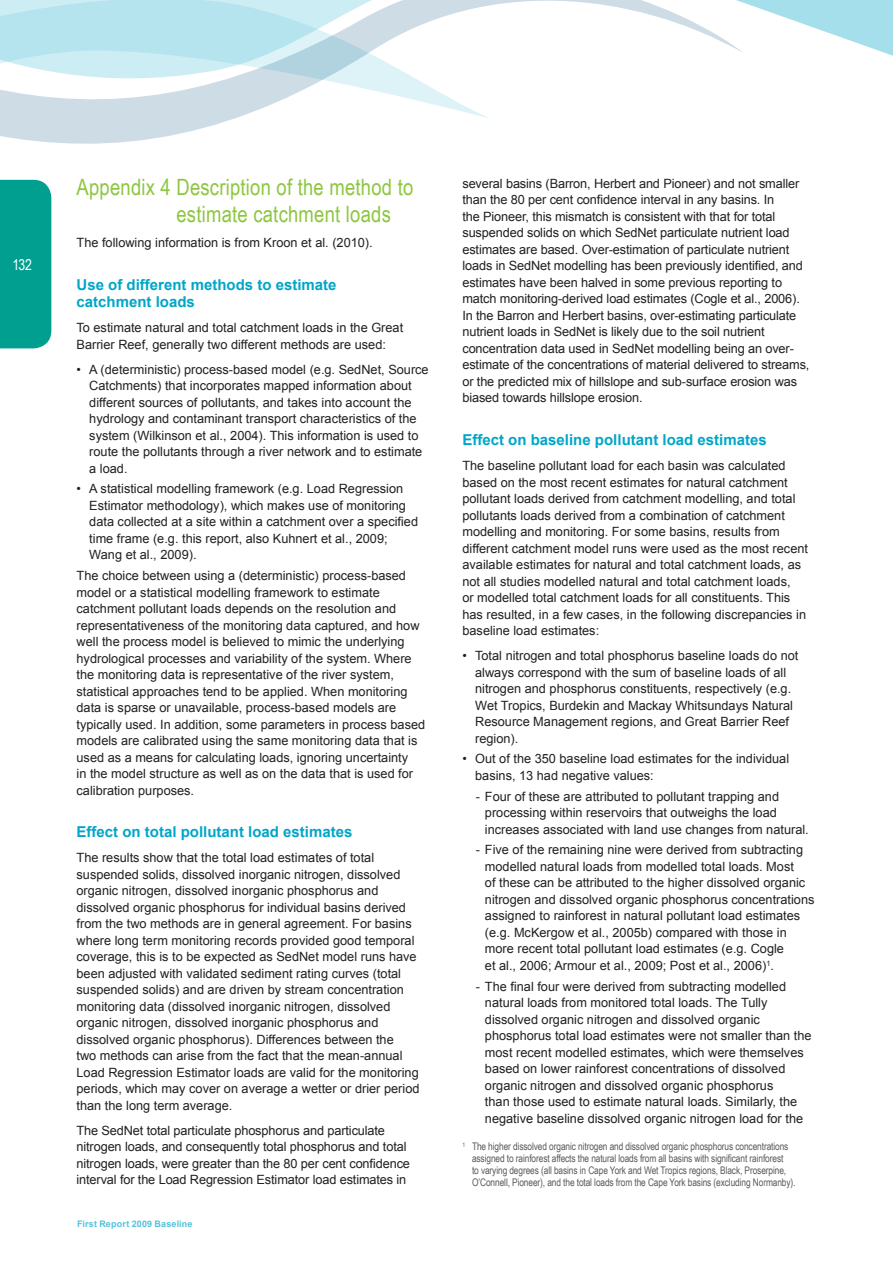
<style>
.page{position:relative;width:893px;height:1263px;background:#fff}
.page>*{position:absolute;margin:0;border:0;box-sizing:border-box;transform-origin:0 0}
.t1{font:22.5px/27px "Arial Narrow";letter-spacing:.01em;color:#8dc63f}
.t2{font:700 15px/17.2px "Arial";color:#00a6c7}
.t3{font:15px "Arial Narrow";color:#fff}
.t4{font:12.75px/16.5px "Arial";color:#231f20}
.t5{font:10.5px/12px "Arial Narrow";letter-spacing:-.01em;color:#58595b}
.t6{font:700 9px "Arial";letter-spacing:.015em;color:#54c2d9}
</style>
<div class="page">
<div style="left:0;top:180px;width:51px;height:168px;background:#009f8f"></div>
<svg style="left:0;top:0;width:731px;height:144px"></svg>
<svg style="left:731px;top:0;width:162px;height:56px"></svg>
<p class="t3" style="left:12px;top:256px;width:21px">132</p>
<h1 class="t1" style="left:176px;top:173px;width:238px;text-indent:-100px">Appendix 4 Description of the method to estimate catchment loads</h1>
<p class="t4" style="left:77px;top:234px;width:298px">The following information is from Kroon et al. (2010).</p>
<p class="t2" style="left:77px;top:276px;width:262px">Use of different methods to estimate catchment loads</p>
<p class="t4" style="left:77px;top:319px;width:328px">To estimate natural and total catchment loads in the Great<br>Barrier Reef, generally two different methods are used:</p>
<p class="t4" style="left:89px;top:361px;width:341px;text-indent:-13px">• A (deterministic) process-based model (e.g. SedNet, Source Catchments) that incorporates mapped information about different sources of pollutants, and takes into account the hydrology and contaminant transport characteristics of the system (Wilkinson et al., 2004). This information is used to route the pollutants through a river network and to estimate a load.</p>
<p class="t4" style="left:89px;top:481px;width:330px;text-indent:-13px">• A statistical modelling framework (e.g. Load Regression Estimator methodology), which makes use of monitoring data collected at a site within a catchment over a specified time frame (e.g. this report, also Kuhnert et al., 2009; Wang et al., 2009).</p>
<p class="t4" style="left:77px;top:567px;width:350px">The choice between using a (deterministic) process-based model or a statistical modelling framework to estimate catchment pollutant loads depends on the resolution and representativeness of the monitoring data captured, and how well the process model is believed to mimic the underlying hydrological processes and variability of the system. Where the monitoring data is representative of the river system, statistical approaches tend to be applied. When monitoring data is sparse or unavailable, process-based models are typically used. In addition, some parameters in process based models are calibrated using the same monitoring data that is used as a means for calculating loads, ignoring uncertainty<br>in the model structure as well as on the data that is used for calibration purposes.</p>
<p class="t2" style="left:77px;top:823px;width:277px">Effect on total pollutant load estimates</p>
<p class="t4" style="left:77px;top:850px;width:344px">The results show that the total load estimates of total suspended solids, dissolved inorganic nitrogen, dissolved organic nitrogen, dissolved inorganic phosphorus and dissolved organic phosphorus for individual basins derived from the two methods are in general agreement. For basins where long term monitoring records provided good temporal coverage, this is to be expected as SedNet model runs have been adjusted with validated sediment rating curves (total suspended solids) and are driven by stream concentration monitoring data (dissolved inorganic nitrogen, dissolved organic nitrogen, dissolved inorganic phosphorus and dissolved organic phosphorus). Differences between the<br>two methods can arise from the fact that the mean-annual Load Regression Estimator loads are valid for the monitoring periods, which may cover on average a wetter or drier period than the long term average.</p>
<p class="t4" style="left:77px;top:1122px;width:335px">The SedNet total particulate phosphorus and particulate nitrogen loads, and consequently total phosphorus and total nitrogen loads, were greater than the 80 per cent confidence interval for the Load Regression Estimator load estimates in</p>
<p class="t6" style="left:77px;top:1219px;width:117px">First Report 2009 Baseline</p>
<p class="t4" style="left:462px;top:175px;width:348px">several basins (Barron, Herbert and Pioneer) and not smaller than the 80 per cent confidence interval in any basins. In<br>the Pioneer, this mismatch is consistent with that for total suspended solids on which SedNet particulate nutrient load estimates are based. Over-estimation of particulate nutrient loads in SedNet modelling has been previously identified, and estimates have been halved in some previous reporting to match monitoring-derived load estimates (Cogle et al., 2006).<br>In the Barron and Herbert basins, over-estimating particulate nutrient loads in SedNet is likely due to the soil nutrient concentration data used in SedNet modelling being an over&shy;estimate of the concentrations of material delivered to streams, or the predicted mix of hillslope and sub-surface erosion was biased towards hillslope erosion.</p>
<p class="t2" style="left:462px;top:431px;width:306px">Effect on baseline pollutant load estimates</p>
<p class="t4" style="left:462px;top:457px;width:347px">The baseline pollutant load for each basin was calculated based on the most recent estimates for natural catchment pollutant loads derived from catchment modelling, and total pollutants loads derived from a combination of catchment modelling and monitoring. For some basins, results from different catchment model runs were used as the most recent available estimates for natural and total catchment loads, as not all studies modelled natural and total catchment loads,<br>or modelled total catchment loads for all constituents. This has resulted, in a few cases, in the following discrepancies in baseline load estimates:</p>
<p class="t4" style="left:475px;top:647px;width:325px;text-indent:-13px">• Total nitrogen and total phosphorus baseline loads do not always correspond with the sum of baseline loads of all nitrogen and phosphorus constituents, respectively (e.g.<br>Wet Tropics, Burdekin and Mackay Whitsundays Natural Resource Management regions, and Great Barrier Reef region).</p>
<p class="t4" style="left:475px;top:751px;width:315px;text-indent:-13px">• Out of the 350 baseline load estimates for the individual basins, 13 had negative values:</p>
<p class="t4" style="left:485px;top:788px;width:325px;text-indent:-9px">- Four of these are attributed to pollutant trapping and processing within reservoirs that outweighs the load increases associated with land use changes from natural.</p>
<p class="t4" style="left:485px;top:842px;width:331px;text-indent:-9px">- Five of the remaining nine were derived from subtracting modelled natural loads from modelled total loads. Most<br>of these can be attributed to the higher dissolved organic nitrogen and dissolved organic phosphorus concentrations assigned to rainforest in natural pollutant load estimates (e.g. McKergow et al., 2005b) compared with those in more recent total pollutant load estimates (e.g. Cogle<br>et al., 2006; Armour et al., 2009; Post et al., 2006)<sup>1</sup>.</p>
<p class="t4" style="left:485px;top:978px;width:328px;text-indent:-9px">- The final four were derived from subtracting modelled natural loads from monitored total loads. The Tully dissolved organic nitrogen and dissolved organic phosphorus total load estimates were not smaller than the most recent modelled estimates, which were themselves based on lower rainforest concentrations of dissolved organic nitrogen and dissolved organic phosphorus<br>than those used to estimate natural loads. Similarly, the negative baseline dissolved organic nitrogen load for the</p>
<p class="t5" style="left:472px;top:1141px;width:325px;text-indent:-10px"><sup>1</sup> The higher dissolved organic nitrogen and dissolved organic phosphorus concentrations assigned to rainforest affects the natural loads from all basins with significant rainforest<br>to varying degrees (all basins in Cape York and Wet Tropics regions, Black, Proserpine, O’Connell, Pioneer), and the total loads from the Cape York basins (excluding Normanby).</p>
</div>
